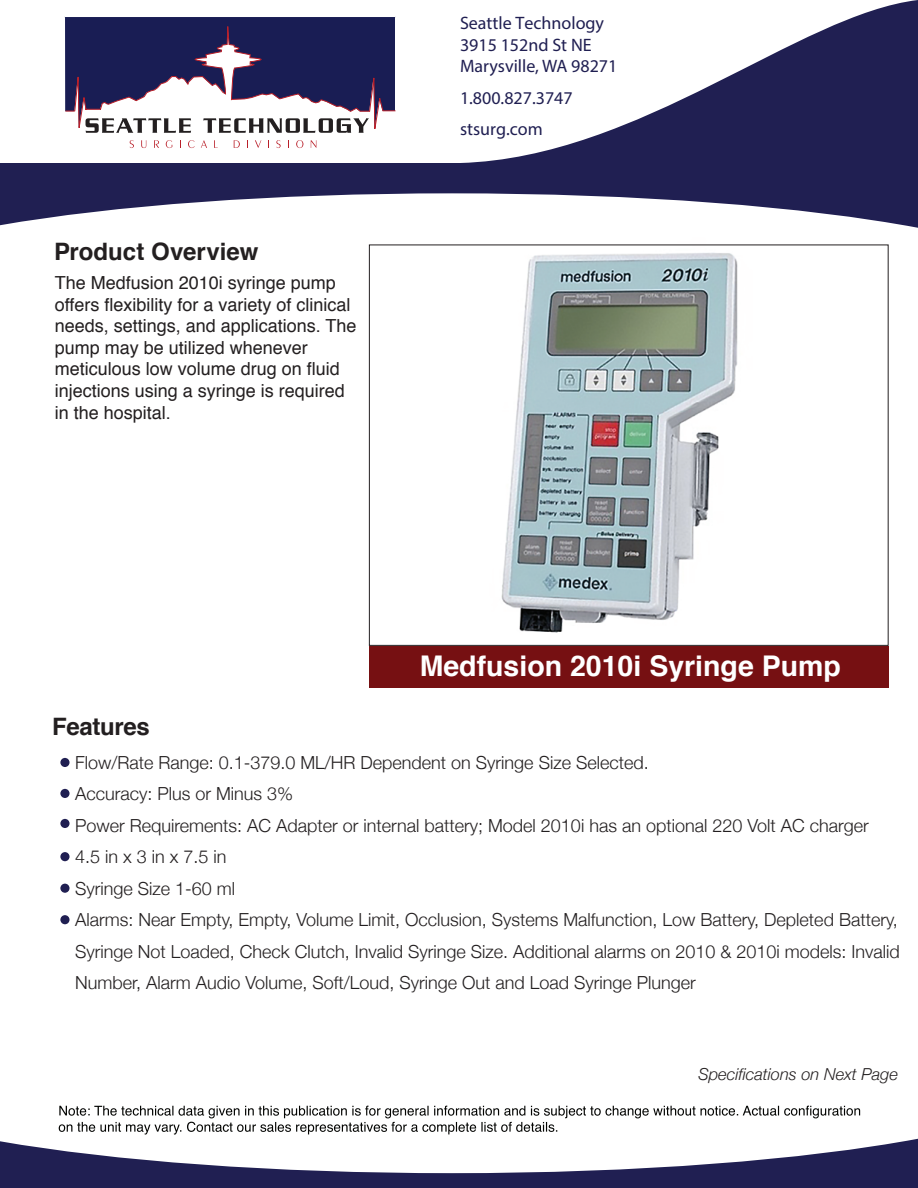
<style>
.page{position:relative;width:918px;height:1188px;background:#fff}
.page>*{position:absolute;margin:0;border:0;box-sizing:border-box;transform-origin:0 0}
.t1{font:700 28.5px "Helvetica";color:#fff}
.t2{font:700 24px "Helvetica";letter-spacing:-.005em;color:#231f20}
.t3{font:300 18px/31.5px "Helvetica Neue";color:#231f20}
.t4{font:18px/21.6px "Helvetica";color:#231f20}
.t5{font:18px/21.6px "Myriad Pro";color:#201f52}
.t6{font:italic 300 16.5px "Helvetica Neue";color:#231f20}
</style>
<div class="page">
<img style="left:440px;top:244px;width:369px;height:389px">
<svg style="left:0;top:1139px;width:918px;height:49px;fill:#201f52"></svg>
<svg style="left:0;top:184px;width:918px;height:44px"></svg>
<svg style="left:461px;top:0;width:457px;height:163px"></svg>
<div style="left:0;top:163px;width:918px;height:21px;background:#201f52"></div>
<svg style="left:59px;top:1106px;width:801px;height:29px"></svg>
<div style="left:369px;top:646px;width:520px;height:42px;background:#761012"></div>
<div style="left:60px;top:758px;width:10px;height:9px;background:#201f52;border-radius:50%"></div>
<div style="left:60px;top:852px;width:10px;height:9px;background:#201f52;border-radius:50%"></div>
<div style="left:60px;top:789px;width:10px;height:9px;background:#201f52;border-radius:50%"></div>
<div style="left:60px;top:884px;width:10px;height:9px;background:#201f52;border-radius:50%"></div>
<div style="left:60px;top:819px;width:10px;height:9px;background:#201f52;border-radius:50%"></div>
<div style="left:60px;top:915px;width:10px;height:9px;background:#201f52;border-radius:50%"></div>
<svg style="left:65px;top:17px;width:331px;height:131px"></svg>
<h2 class="t2" style="left:54px;top:232px;width:206px">Product Overview</h2>
<p class="t4" style="left:55px;top:272px;width:303px">The Medfusion 2010i syringe pump offers flexibility for a variety of clinical needs, settings, and applications. The pump may be utilized whenever meticulous low volume drug on fluid injections using a syringe is required in the hospital.</p>
<p class="t5" style="left:460px;top:12px;width:159px">Seattle Technology<br>3915 152nd St NE<br>Marysville, WA 98271</p>
<p class="t5" style="left:460px;top:82px;width:114px;line-height:31.5px">1.800.827.3747 stsurg.com</p>
<h2 class="t2" style="left:52px;top:707px;width:99px">Features</h2>
<h1 class="t1" style="left:420px;top:643px;width:423px">Medfusion 2010i Syringe Pump</h1>
<p class="t3" style="left:75px;top:745px;width:826px">Flow/Rate Range: 0.1-379.0 ML/HR Dependent on Syringe Size Selected.<br>Accuracy: Plus or Minus 3%<br>Power Requirements: AC Adapter or internal battery; Model 2010i has an optional 220 Volt AC charger<br>4.5 in x 3 in x 7.5 in<br>Syringe Size 1-60 ml<br>Alarms: Near Empty, Empty, Volume Limit, Occlusion, Systems Malfunction, Low Battery, Depleted Battery, Syringe Not Loaded, Check Clutch, Invalid Syringe Size. Additional alarms on 2010 &amp; 2010i models: Invalid Number, Alarm Audio Volume, Soft/Loud, Syringe Out and Load Syringe Plunger</p>
<p class="t6" style="left:698px;top:1062px;width:201px">Specifications on Next Page</p>
</div>
